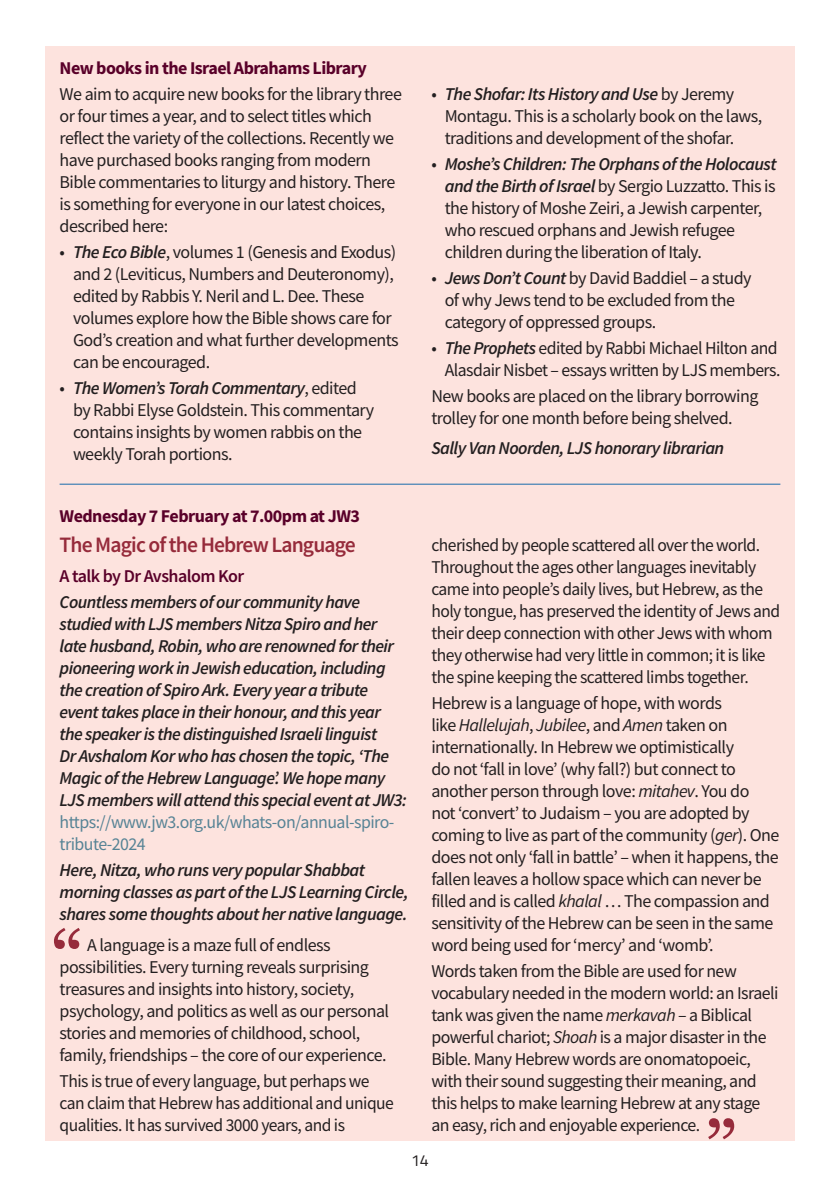
<style>
.page{position:relative;width:840px;height:1191px;background:#fff}
.page>*{position:absolute;margin:0;border:0;box-sizing:border-box;transform-origin:0 0}
.t1{font:80px "Georgia";color:#962b3b}
.TLC_head{font:600 22px "Source Sans Pro";letter-spacing:-.04em;color:#962b3b}
.TLC_text{font:18px/22px "Source Sans Pro";letter-spacing:-.03em;color:#231f20}
.TLC_text-2{font:italic 600 18px/22px "Source Sans Pro";letter-spacing:-.03em;color:#231f20}
.TLC_subhead_1{font:700 18px "Source Sans Pro";letter-spacing:-.03em;color:#590029}
.MT_author{font:italic 600 18px "Source Sans Pro";letter-spacing:-.03em;color:#231f20}
.TLC_subhead_2{font:600 18px "Source Sans Pro";letter-spacing:-.03em;color:#590029}
.t2{font:16px "Titillium Web";color:#231f20}
.s1{font-weight:600;font-style:italic}
.s2{font-weight:400;font-style:normal;color:#568395}
.s3{font-style:italic}
</style>
<div class="page">
<div style="left:45px;top:46px;width:749px;height:1094px;background:#fde3de"></div>
<hr style="left:60px;top:484px;width:720px;height:1px;background:#186bab">
<p class="TLC_subhead_1" style="left:60px;top:55px;width:308px">New books in the Israel Abrahams Library</p>
<p class="TLC_text" style="left:60px;top:82px;width:344px">We aim to acquire new books for the library three or four times a year, and to select titles which reflect the variety of the collections. Recently we have purchased books ranging from modern Bible commentaries to liturgy and history. There is something for everyone in our latest choices, described here:</p>
<p class="TLC_text" style="left:73px;top:240px;width:327px;text-indent:-13px">• <span class="s1">The Eco Bible</span>, volumes 1 (Genesis and Exodus) and 2 (Leviticus, Numbers and Deuteronomy), edited by Rabbis Y. Neril and L. Dee. These volumes explore how the Bible shows care for God’s creation and what further developments can be encouraged.</p>
<p class="TLC_text" style="left:73px;top:376px;width:302px;text-indent:-13px">• <span class="s1">The Women’s Torah Commentary</span>, edited by Rabbi Elyse Goldstein. This commentary contains insights by women rabbis on the weekly Torah portions.</p>
<p class="TLC_subhead_1" style="left:60px;top:504px;width:302px">Wednesday 7 February at 7.00pm at JW3</p>
<p class="TLC_head" style="left:60px;top:530px;width:297px">The Magic of the Hebrew Language</p>
<p class="TLC_subhead_2" style="left:60px;top:564px;width:186px">A talk by Dr Avshalom Kor</p>
<p class="TLC_text-2" style="left:60px;top:591px;width:349px">Countless members of our community have studied with LJS members Nitza Spiro and her late husband, Robin, who are renowned for their pioneering work in Jewish education, including the creation of Spiro Ark. Every year a tribute event takes place in their honour, and this year the speaker is the distinguished Israeli linguist<br>Dr Avshalom Kor who has chosen the topic, ‘The Magic of the Hebrew Language’. We hope many LJS members will attend this special event at JW3: <span class="s2">https://www.jw3.org.uk/whats-on/annual-spiro&shy;tribute-2024</span></p>
<p class="TLC_text-2" style="left:60px;top:859px;width:350px">Here, Nitza, who runs very popular Shabbat morning classes as part of the LJS Learning Circle, shares some thoughts about her native language.</p>
<p class="t1" style="left:51px;top:901px;width:34px">“</p>
<p class="TLC_text" style="left:60px;top:933px;width:331px;text-indent:28px">A language is a maze full of endless possibilities. Every turning reveals surprising treasures and insights into history, society, psychology, and politics as well as our personal stories and memories of childhood, school, family, friendships – the core of our experience.</p>
<p class="TLC_text" style="left:60px;top:1069px;width:336px">This is true of every language, but perhaps we can claim that Hebrew has additional and unique qualities. It has survived 3000 years, and is</p>
<p class="TLC_text" style="left:444px;top:82px;width:319px;text-indent:-13px">• <span class="s1">The Shofar: Its History and Use</span> by Jeremy<br>Montagu. This is a scholarly book on the laws, traditions and development of the shofar.</p>
<p class="TLC_text" style="left:444px;top:152px;width:333px;text-indent:-13px">• <span class="s1">Moshe’s Children: The Orphans of the Holocaust and the Birth of Israel</span> by Sergio Luzzatto. This is the history of Moshe Zeiri, a Jewish carpenter, who rescued orphans and Jewish refugee children during the liberation of Italy.</p>
<p class="TLC_text" style="left:444px;top:266px;width:308px;text-indent:-13px">• <span class="s1">Jews Don’t Count</span> by David Baddiel – a study of why Jews tend to be excluded from the category of oppressed groups.</p>
<p class="TLC_text" style="left:431px;top:336px;width:350px;text-align:right">• <span class="s1">The Prophets</span> edited by Rabbi Michael Hilton and<br>Alasdair Nisbet – essays written by LJS members.</p>
<p class="TLC_text" style="left:431px;top:384px;width:328px">New books are placed on the library borrowing trolley for one month before being shelved.</p>
<p class="MT_author" style="left:431px;top:436px;width:294px">Sally Van Noorden, LJS honorary librarian</p>
<p class="TLC_text" style="left:431px;top:533px;width:350px">cherished by people scattered all over the world.<br>Throughout the ages other languages inevitably came into people’s daily lives, but Hebrew, as the holy tongue, has preserved the identity of Jews and their deep connection with other Jews with whom they otherwise had very little in common; it is like the spine keeping the scattered limbs together.</p>
<p class="TLC_text" style="left:431px;top:691px;width:349px">Hebrew is a language of hope, with words<br>like <span class="s3">Hallelujah</span>, <span class="s3">Jubilee</span>, and <span class="s3">Amen</span> taken on internationally. In Hebrew we optimistically<br>do not ‘fall in love’ (why fall?) but connect to another person through love: <span class="s3">mitahev</span>. You do<br>not ‘convert’ to Judaism – you are adopted by coming to live as part of the community (<span class="s3">ger</span>). One does not only ‘fall in battle’ – when it happens, the fallen leaves a hollow space which can never be filled and is called <span class="s3">khalal</span> … The compassion and sensitivity of the Hebrew can be seen in the same word being used for ‘mercy’ and ‘womb’.</p>
<p class="TLC_text" style="left:431px;top:959px;width:348px">Words taken from the Bible are used for new vocabulary needed in the modern world: an Israeli tank was given the name <span class="s3">merkavah</span> – a Biblical powerful chariot; <span class="s3">Shoah</span> is a major disaster in the Bible. Many Hebrew words are onomatopoeic, with their sound suggesting their meaning, and this helps to make learning Hebrew at any stage an easy, rich and enjoyable experience.</p>
<p class="t1" style="left:704px;top:1092px;width:34px">”</p>
<p class="t2" style="left:411px;top:1148px;width:19px">14</p>
</div>
